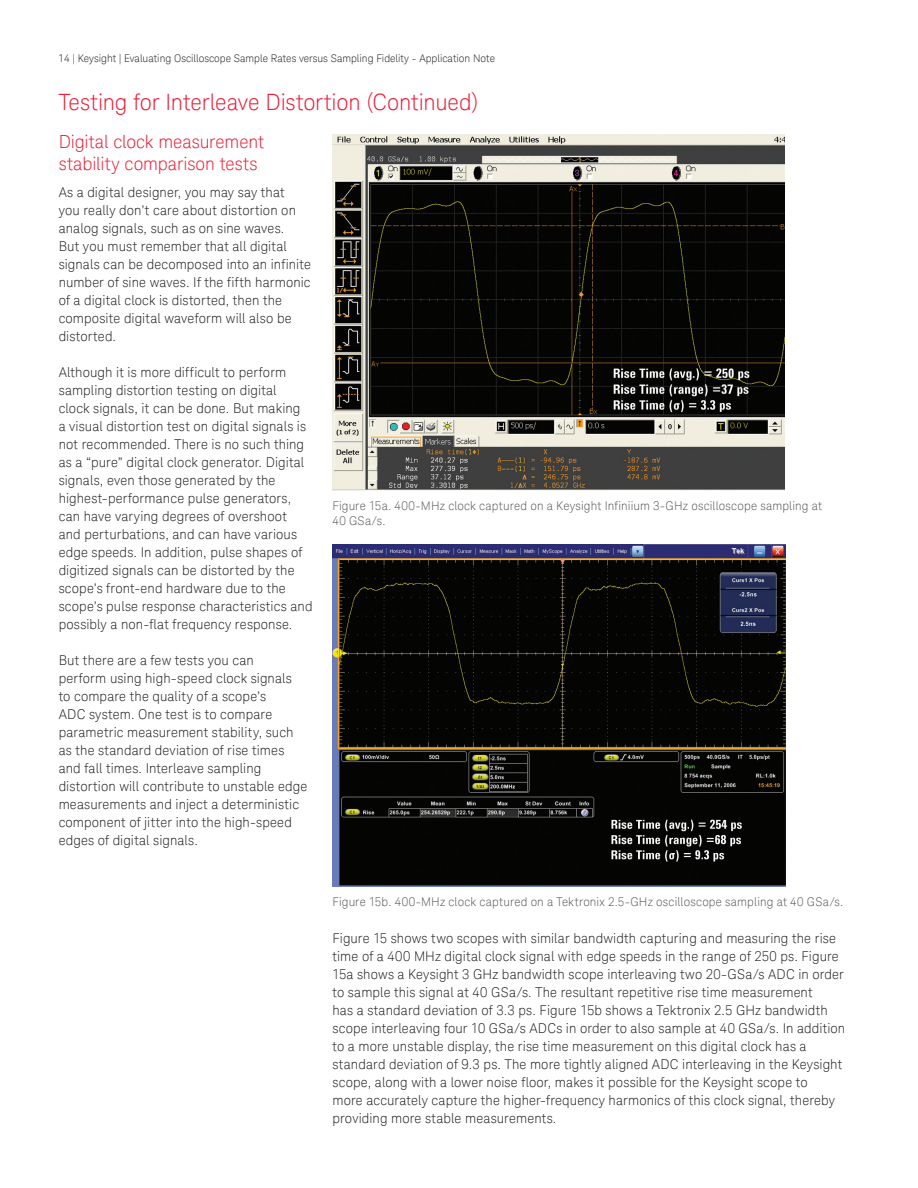
<style>
.page{position:relative;width:918px;height:1188px;background:#fff}
.page>*{position:absolute;margin:0;border:0;box-sizing:border-box;transform-origin:0 0}
.K_Heading_1{font:300 22.5px "Keysight Sans";letter-spacing:-.01em;color:#ed1a36}
.K_Heading_2{font:300 18px/22.5px "Keysight Sans";letter-spacing:-.005em;color:#ed1a36}
.K_Body_Text{font:300 13.5px/18px "Keysight Sans";letter-spacing:.01em;color:#231f20}
.K_Diagrams_and_Figur{font:300 12px/15px "Keysight Sans";letter-spacing:.015em;color:#57585a}
.t1{font:300 10.5px "Keysight Sans";color:#231f20}
</style>
<div class="page">
<img style="left:333px;top:135px;width:452px;height:355px">
<img style="left:332px;top:544px;width:453px;height:343px">
<p class="t1" style="left:59px;top:52px;width:438px">14 | Keysight | Evaluating Oscilloscope Sample Rates versus Sampling Fidelity - Application Note</p>
<p class="K_Heading_1" style="left:59px;top:89px;width:421px">Testing for Interleave Distortion (Continued)</p>
<p class="K_Heading_2" style="left:59px;top:130px;width:207px">Digital clock measurement stability comparison tests</p>
<p class="K_Body_Text" style="left:59px;top:183px;width:254px">As a digital designer, you may say that<br>you really don’t care about distortion on analog signals, such as on sine waves.<br>But you must remember that all digital signals can be decomposed into an infinite number of sine waves. If the fifth harmonic of a digital clock is distorted, then the composite digital waveform will also be distorted.</p>
<p class="K_Body_Text" style="left:59px;top:363px;width:255px">Although it is more difficult to perform sampling distortion testing on digital<br>clock signals, it can be done. But making<br>a visual distortion test on digital signals is not recommended. There is no such thing as a “pure” digital clock generator. Digital signals, even those generated by the highest-performance pulse generators, can have varying degrees of overshoot<br>and perturbations, and can have various edge speeds. In addition, pulse shapes of digitized signals can be distorted by the scope’s front-end hardware due to the scope’s pulse response characteristics and possibly a non-flat frequency response.</p>
<p class="K_Body_Text" style="left:59px;top:651px;width:250px">But there are a few tests you can<br>perform using high-speed clock signals<br>to compare the quality of a scope’s<br>ADC system. One test is to compare parametric measurement stability, such as the standard deviation of rise times and fall times. Interleave sampling distortion will contribute to unstable edge measurements and inject a deterministic component of jitter into the high-speed edges of digital signals.</p>
<p class="K_Diagrams_and_Figur" style="left:332px;top:498px;width:491px">Figure 15a. 400-MHz clock captured on a Keysight Infiniium 3-GHz oscilloscope sampling at<br>40 GSa/s.</p>
<p class="K_Diagrams_and_Figur" style="left:332px;top:895px;width:512px">Figure 15b. 400-MHz clock captured on a Tektronix 2.5-GHz oscilloscope sampling at 40 GSa/s.</p>
<p class="K_Body_Text" style="left:333px;top:929px;width:514px">Figure 15 shows two scopes with similar bandwidth capturing and measuring the rise time of a 400 MHz digital clock signal with edge speeds in the range of 250 ps. Figure 15a shows a Keysight 3 GHz bandwidth scope interleaving two 20-GSa/s ADC in order to sample this signal at 40 GSa/s. The resultant repetitive rise time measurement<br>has a standard deviation of 3.3 ps. Figure 15b shows a Tektronix 2.5 GHz bandwidth scope interleaving four 10 GSa/s ADCs in order to also sample at 40 GSa/s. In addition to a more unstable display, the rise time measurement on this digital clock has a standard deviation of 9.3 ps. The more tightly aligned ADC interleaving in the Keysight scope, along with a lower noise floor, makes it possible for the Keysight scope to<br>more accurately capture the higher-frequency harmonics of this clock signal, thereby providing more stable measurements.</p>
</div>
